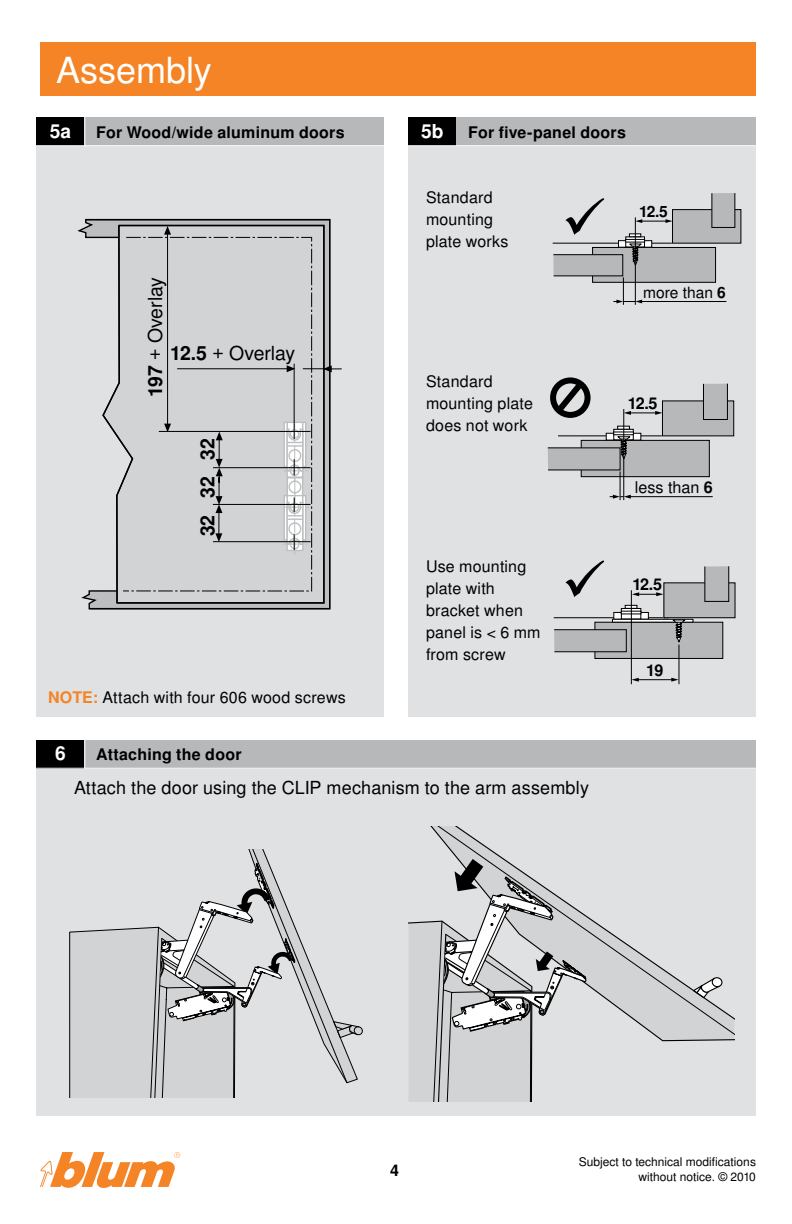
<style>
.page{position:relative;width:792px;height:1224px;background:#fff}
.page>*{position:absolute;margin:0;border:0;box-sizing:border-box;transform-origin:0 0}
.t1{font:36px "Nimbus Sans OT";color:#fff}
.t2{font:19.4px "Nimbus Sans OT";color:#000}
.t3{font:700 19.4px "Nimbus Sans OT";color:#000}
.t4{font:700 19.2px "Nimbus Sans OT";color:#fff}
.t5{font:18px "Nimbus Sans OT";letter-spacing:.01em;color:#000}
.t6{font:700 16.2px "Nimbus Sans OT";color:#000}
.t7{font:16.2px "Nimbus Sans OT";color:#000}
.t8{font:16px/22px "Nimbus Sans OT";letter-spacing:.015em;color:#000}
.t9{font:700 16px "Nimbus Sans OT";letter-spacing:.015em;color:#000}
.t10{font:15.6px "Nimbus Sans OT";color:#000}
.t11{font:700 15.6px "Nimbus Sans OT";color:#000}
.t12{font:12px/14.4px "Nimbus Sans OT";color:#000;text-align:right}
.s1{font-weight:700}
.s2{font-weight:700;color:#f58426}
</style>
<div class="page">
<svg style="left:40px;top:1152px;width:140px;height:36px"></svg>
<div style="left:36px;top:762px;width:720px;height:354px;background:#e0e1e2"></div>
<div style="left:36px;top:740px;width:49px;height:28px;background:#000"></div>
<div style="left:84px;top:740px;width:672px;height:28px;background:#b6b8ba"></div>
<hr style="left:36px;top:768px;width:727px;height:1px;background:#fff">
<hr style="left:84px;top:738px;width:1px;height:30px;background:#fff">
<div style="left:36px;top:140px;width:348px;height:576px;background:#e0e1e2"></div>
<div style="left:408px;top:136px;width:348px;height:580px;background:#e0e1e2"></div>
<hr style="left:84px;top:116px;width:1px;height:31px;background:#fff">
<div style="left:36px;top:118px;width:49px;height:28px;background:#000"></div>
<div style="left:84px;top:118px;width:300px;height:28px;background:#b6b8ba"></div>
<hr style="left:84px;top:115px;width:1px;height:31px;background:#fff">
<div style="left:408px;top:118px;width:49px;height:28px;background:#000"></div>
<div style="left:456px;top:118px;width:300px;height:28px;background:#b6b8ba"></div>
<hr style="left:36px;top:145px;width:727px;height:1px;background:#fff">
<hr style="left:558px;top:436px;width:104px;height:1px;background:#000">
<div style="left:662px;top:401px;width:72px;height:35px;background:#b6b8ba;border:1px solid #000"></div>
<div style="left:581px;top:440px;width:128px;height:37px;background:#b6b8ba"></div>
<div style="left:581px;top:440px;width:129px;height:37px;border:1px solid #000"></div>
<svg style="left:624px;top:411px;width:39px;height:4px"></svg>
<hr style="left:629px;top:496px;width:84px;height:1px;background:#000">
<div style="left:703px;top:383px;width:25px;height:37px;background:#b6b8ba;border:1px solid #000"></div>
<div style="left:606px;top:433px;width:35px;height:7px;background:#fff;border:1px solid #000"></div>
<svg style="left:613px;top:429px;width:21px;height:11px"></svg>
<hr style="left:613px;top:432px;width:21px;height:3px;background:#fff">
<svg style="left:617px;top:426px;width:13px;height:3px"></svg>
<svg style="left:547px;top:436px;width:85px;height:65px"></svg>
<hr style="left:623px;top:409px;width:1px;height:91px;background:#000">
<div style="left:550px;top:377px;width:41px;height:41px;border:6px solid #000;border-radius:50%"></div>
<svg style="left:550px;top:377px;width:39px;height:41px"></svg>
<hr style="left:554px;top:617px;width:115px;height:1px;background:#000">
<div style="left:664px;top:583px;width:71px;height:35px;background:#b6b8ba"></div>
<div style="left:664px;top:583px;width:71px;height:35px;border:1px solid #000"></div>
<div style="left:595px;top:622px;width:128px;height:36px;background:#b6b8ba"></div>
<div style="left:595px;top:622px;width:128px;height:37px;border:1px solid #000"></div>
<div style="left:554px;top:629px;width:73px;height:23px;background:#b6b8ba;border:1px solid #000"></div>
<svg style="left:625px;top:605px;width:12px;height:3px"></svg>
<svg style="left:613px;top:612px;width:36px;height:7px"></svg>
<svg style="left:621px;top:608px;width:20px;height:11px"></svg>
<hr style="left:621px;top:611px;width:20px;height:3px;background:#fff">
<div style="left:612px;top:619px;width:81px;height:3px;background:#fff;border:1px solid #000"></div>
<hr style="left:637px;top:679px;width:36px;height:1px;background:#000">
<svg style="left:632px;top:678px;width:7px;height:4px"></svg>
<svg style="left:671px;top:678px;width:8px;height:4px"></svg>
<hr style="left:679px;top:645px;width:1px;height:39px;background:#000">
<svg style="left:632px;top:592px;width:31px;height:4px"></svg>
<hr style="left:631px;top:590px;width:1px;height:94px;background:#000">
<div style="left:705px;top:566px;width:24px;height:36px;background:#b6b8ba;border:1px solid #000"></div>
<svg style="left:671px;top:619px;width:16px;height:24px"></svg>
<svg style="left:85px;top:219px;width:246px;height:390px;background:#8a8b8c"></svg>
<div style="left:134px;top:224px;width:191px;height:380px;background:#d1d3d4"></div>
<svg style="left:77px;top:224px;width:57px;height:380px"></svg>
<hr style="left:159px;top:431px;width:152px;height:1px;background:#000">
<hr style="left:294px;top:364px;width:1px;height:75px;background:#000">
<hr style="left:213px;top:467px;width:98px;height:1px;background:#000">
<hr style="left:213px;top:504px;width:98px;height:1px;background:#000">
<hr style="left:213px;top:541px;width:98px;height:1px;background:#000">
<svg style="left:164px;top:226px;width:7px;height:206px"></svg>
<hr style="left:177px;top:368px;width:110px;height:1px;background:#000">
<svg style="left:215px;top:365px;width:127px;height:190px"></svg>
<svg style="left:430px;top:826px;width:304px;height:216px"></svg>
<svg style="left:408px;top:859px;width:179px;height:243px"></svg>
<svg style="left:69px;top:850px;width:294px;height:247px"></svg>
<hr style="left:553px;top:243px;width:119px;height:1px;background:#000">
<div style="left:673px;top:210px;width:68px;height:33px;background:#b6b8ba"></div>
<div style="left:672px;top:209px;width:69px;height:34px;border:1px solid #000"></div>
<div style="left:593px;top:247px;width:123px;height:35px;background:#b6b8ba"></div>
<div style="left:592px;top:247px;width:124px;height:36px;border:1px solid #000"></div>
<svg style="left:636px;top:219px;width:37px;height:4px"></svg>
<hr style="left:640px;top:301px;width:86px;height:1px;background:#000">
<div style="left:712px;top:193px;width:23px;height:35px;background:#b6b8ba"></div>
<div style="left:618px;top:240px;width:34px;height:8px;background:#fff;border:1px solid #000"></div>
<svg style="left:625px;top:237px;width:20px;height:10px"></svg>
<div style="left:625px;top:239px;width:20px;height:3px;background:#fff;border:1px solid #000"></div>
<svg style="left:629px;top:234px;width:12px;height:3px"></svg>
<svg style="left:553px;top:243px;width:90px;height:62px"></svg>
<hr style="left:635px;top:217px;width:1px;height:88px;background:#000">
<div style="left:40px;top:42px;width:716px;height:54px;background:#f58426"></div>
<h1 class="t1" style="left:56px;top:49px;width:157px">Assembly</h1>
<p class="t4" style="left:50px;top:120px;width:23px">5a</p>
<p class="t9" style="left:96px;top:122px;width:250px">For Wood/wide aluminum doors</p>
<p class="t4" style="left:421px;top:120px;width:24px">5b</p>
<p class="t9" style="left:468px;top:122px;width:159px">For five-panel doors</p>
<p class="t8" style="left:426px;top:187px;width:84px">Standard mounting plate works</p>
<p class="t11" style="left:639px;top:203px;width:30px">12.5</p>
<p class="t2" style="left:144px;top:397px;width:121px;rotate:-90deg"><span class="s1">197</span> + Overlay</p>
<p class="t2" style="left:170px;top:342px;width:127px"><span class="s1">12.5</span> + Overlay</p>
<p class="t3" style="left:196px;top:460px;width:23px;rotate:-90deg">32</p>
<p class="t3" style="left:196px;top:498px;width:23px;rotate:-90deg">32</p>
<p class="t3" style="left:196px;top:536px;width:23px;rotate:-90deg">32</p>
<p class="t8" style="left:48px;top:686px;width:299px"><span class="s2">NOTE:</span> Attach with four 606 wood screws</p>
<p class="t4" style="left:55px;top:742px;width:12px">6</p>
<p class="t9" style="left:96px;top:745px;width:147px">Attaching the door</p>
<p class="t10" style="left:643px;top:283px;width:84px">more than <span class="s1">6</span></p>
<p class="t8" style="left:426px;top:371px;width:108px">Standard mounting plate does not work</p>
<p class="t6" style="left:628px;top:394px;width:31px">12.5</p>
<p class="t7" style="left:635px;top:477px;width:80px">less than <span class="s1">6</span></p>
<p class="t8" style="left:426px;top:556px;width:116px">Use mounting plate with bracket when panel is &lt; 6 mm from screw</p>
<p class="t6" style="left:561px;top:575px;width:102px">✓ 12.5</p>
<p class="t6" style="left:646px;top:661px;width:19px">19</p>
<p class="t5" style="left:74px;top:777px;width:517px">Attach the door using the CLIP mechanism to the arm assembly</p>
<p class="t9" style="left:390px;top:1161px;width:10px">4</p>
<p class="t12" style="left:579px;top:1155px;width:179px">Subject to technical modifications without notice. © 2010</p>
</div>
